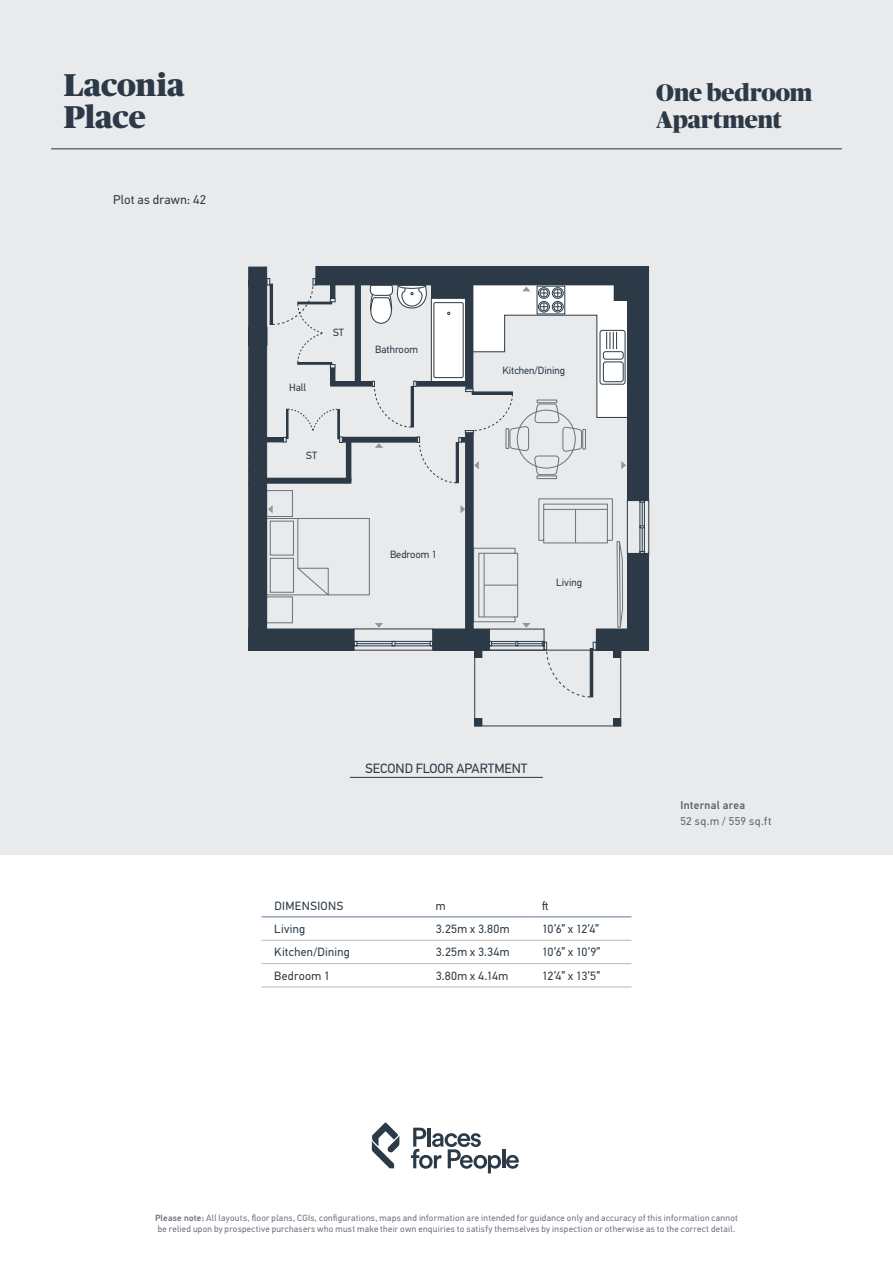
<style>
.page{position:relative;width:893px;height:1263px;background:#fff}
.page>*{position:absolute;margin:0;border:0;box-sizing:border-box;transform-origin:0 0}
.t1{font:900 31.5px/31.5px "Publico";color:#2b3a46}
.t2{font:900 24px "Publico Banner";letter-spacing:-.005em;color:#2b3a46}
.t3{font:13.5px "PF Din Text Std";color:#2b3a46}
.t4{font:12.75px "PF Din Text Std";letter-spacing:.025em;color:#2b3a46}
.t5{font:12px "PF Din Text Std";letter-spacing:.025em;color:#2b3a46}
.t6{font:11.25px "PF Din Text Std";letter-spacing:.04em;color:#5c626c}
.t7{font:500 11.25px "PF Din Text Std";letter-spacing:.025em;color:#5c626c}
.t8{font:10.5px "PF Din Text Std";color:#2b3a46}
.t9{font:9px/10.8px "PF Din Text Std";letter-spacing:.035em;color:#6d717b;text-align:center}
.s1{font-weight:500}
</style>
<div class="page">
<div style="left:0;top:0;width:893px;height:855px;background:#e9eaec"></div>
<svg style="left:411px;top:1128px;width:108px;height:45px"></svg>
<svg style="left:372px;top:1123px;width:27px;height:45px"></svg>
<hr style="left:51px;top:149px;width:791px;height:1px;background:#2b3a46">
<div style="left:475px;top:719px;width:7px;height:7px;background:#2b3a46"></div>
<div style="left:474px;top:718px;width:8px;height:8px;border:1px solid #2b3a46"></div>
<div style="left:613px;top:719px;width:8px;height:7px;background:#2b3a46"></div>
<div style="left:613px;top:718px;width:8px;height:8px;border:1px solid #2b3a46"></div>
<hr style="left:350px;top:777px;width:193px;height:1px;background:#2b3a46">
<svg style="left:249px;top:266px;width:400px;height:431px"></svg>
<hr style="left:261px;top:940px;width:162px;height:1px;background:#b9bab9">
<hr style="left:423px;top:940px;width:106px;height:1px;background:#b9bab9">
<hr style="left:529px;top:940px;width:102px;height:1px;background:#b9bab9">
<hr style="left:261px;top:916px;width:162px;height:1px;background:#94a4bf">
<hr style="left:423px;top:916px;width:106px;height:1px;background:#94a4bf">
<hr style="left:529px;top:916px;width:102px;height:1px;background:#94a4bf">
<hr style="left:261px;top:963px;width:162px;height:1px;background:#b9bab9">
<hr style="left:423px;top:963px;width:106px;height:1px;background:#b9bab9">
<hr style="left:529px;top:963px;width:102px;height:1px;background:#b9bab9">
<hr style="left:261px;top:987px;width:162px;height:1px;background:#b9bab9">
<hr style="left:423px;top:987px;width:106px;height:1px;background:#b9bab9">
<hr style="left:529px;top:987px;width:102px;height:1px;background:#b9bab9">
<p class="t1" style="left:64px;top:69px;width:122px">Laconia<br>Place</p>
<p class="t4" style="left:113px;top:192px;width:95px">Plot as drawn: 42</p>
<p class="t2" style="left:656px;top:75px;width:158px">One bedroom</p>
<p class="t2" style="left:656px;top:102px;width:127px">Apartment</p>
<p class="t8" style="left:289px;top:381px;width:18px">Hall</p>
<p class="t8" style="left:333px;top:326px;width:12px">ST</p>
<p class="t8" style="left:306px;top:449px;width:12px">ST</p>
<p class="t8" style="left:375px;top:343px;width:44px">Bathroom</p>
<p class="t8" style="left:390px;top:548px;width:49px">Bedroom 1</p>
<p class="t8" style="left:502px;top:364px;width:64px">Kitchen/Dining</p>
<p class="t8" style="left:556px;top:576px;width:27px">Living</p>
<p class="t3" style="left:366px;top:760px;width:163px">SECOND FLOOR APARTMENT</p>
<p class="t5" style="left:274px;top:898px;width:70px">DIMENSIONS</p>
<p class="t5" style="left:436px;top:898px;width:11px">m</p>
<p class="t5" style="left:542px;top:898px;width:8px">ft</p>
<p class="t5" style="left:274px;top:922px;width:33px">Living</p>
<p class="t5" style="left:436px;top:922px;width:75px">3.25m x 3.80m</p>
<p class="t5" style="left:542px;top:922px;width:58px">10’6” x 12’4”</p>
<p class="t5" style="left:274px;top:945px;width:77px">Kitchen/Dining</p>
<p class="t5" style="left:436px;top:945px;width:75px">3.25m x 3.34m</p>
<p class="t5" style="left:542px;top:945px;width:60px">10’6” x 10’9”</p>
<p class="t5" style="left:274px;top:968px;width:57px">Bedroom 1</p>
<p class="t5" style="left:436px;top:968px;width:74px">3.80m x 4.14m</p>
<p class="t5" style="left:542px;top:968px;width:59px">12’4” x 13’5”</p>
<p class="t7" style="left:680px;top:799px;width:66px">Internal area</p>
<p class="t6" style="left:680px;top:814px;width:93px">52 sq.m / 559 sq.ft</p>
<p class="t9" style="left:155px;top:1213px;width:584px"><span class="s1">Please note:</span> All layouts, floor plans, CGIs, configurations, maps and information are intended for guidance only and accuracy of this information cannot be relied upon by prospective purchasers who must make their own enquiries to satisfy themselves by inspection or otherwise as to the correct detail.</p>
</div>
